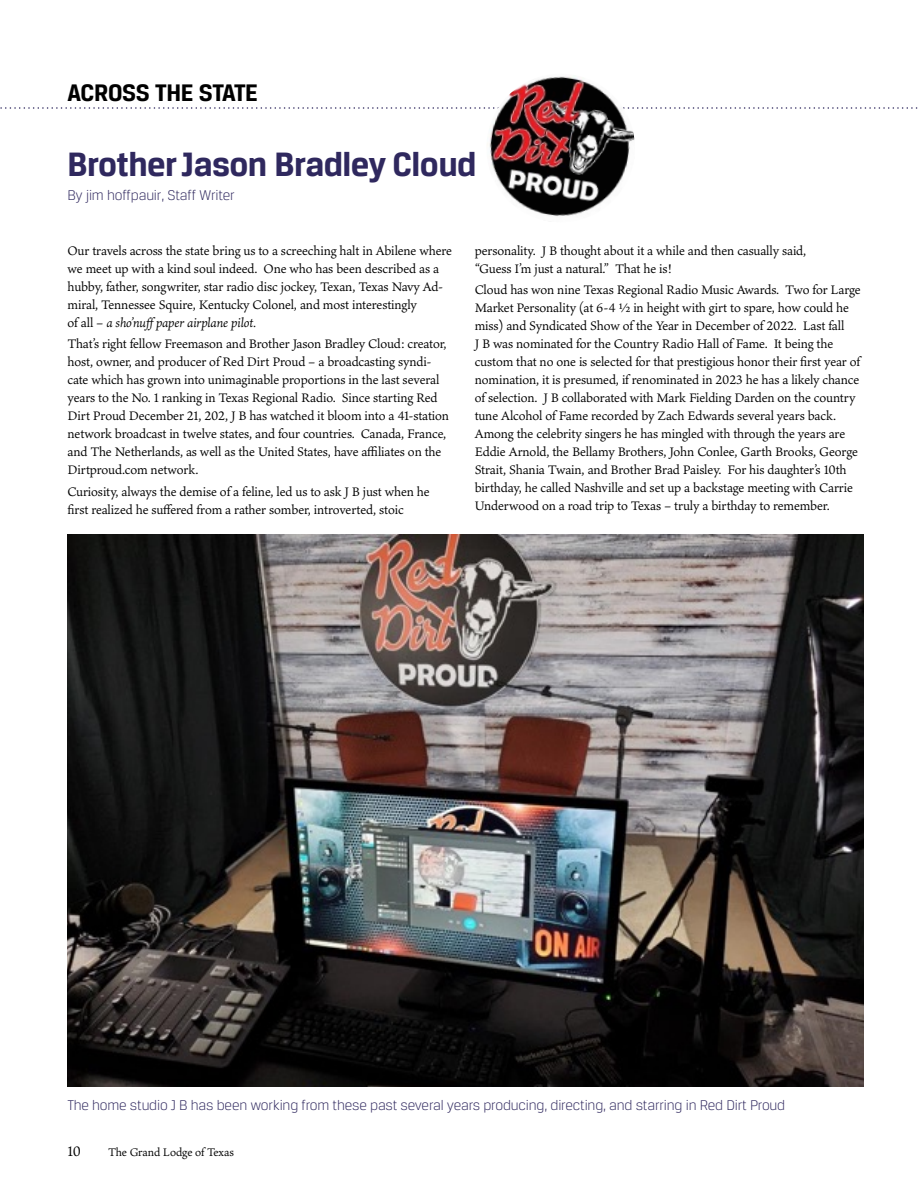
<style>
.page{position:relative;width:918px;height:1188px;background:#fff}
.page>*{position:absolute;margin:0;border:0;box-sizing:border-box;transform-origin:0 0}
.t1{font:700 36px "Breuer Text";letter-spacing:-.015em;color:#2f285e}
.t2{font:700 25.5px "Breuer Text";letter-spacing:-.015em;color:#000}
.t3{font:300 15px "Breuer Text";letter-spacing:-.01em;color:#2f285e}
.t4{font:15px "Ten Oldstyle";color:#000}
.t5{font:13.5px/18px "Ten Oldstyle";letter-spacing:-.01em;color:#000}
.t6{font:12px "Ten Oldstyle";letter-spacing:-.015em;color:#000}
.s1{font-style:italic}
</style>
<div class="page">
<svg style="left:0;top:107px;width:918px;height:2px"></svg>
<img style="left:481px;top:76px;width:159px;height:141px">
<img style="left:68px;top:535px;width:796px;height:552px">
<h2 class="t2" style="left:68px;top:78px;width:192px">ACROSS THE STATE</h2>
<h1 class="t1" style="left:68px;top:143px;width:411px">Brother Jason Bradley Cloud</h1>
<p class="t3" style="left:68px;top:187px;width:169px">By jim hoffpauir, Staff Writer</p>
<p class="t5" style="left:68px;top:241px;width:386px">Our travels across the state bring us to a screeching halt in Abilene where we meet up with a kind soul indeed. One who has been described as a hubby, father, songwriter, star radio disc jockey, Texan, Texas Navy Ad&shy;miral, Tennessee Squire, Kentucky Colonel, and most interestingly<br>of all – <span class="s1">a sho’nuffpaper airplane pilot.</span></p>
<p class="t5" style="left:68px;top:334px;width:383px">That’s right fellow Freemason and Brother Jason Bradley Cloud: creator, host, owner, and producer of Red Dirt Proud – a broadcasting syndi&shy;cate which has grown into unimaginable proportions in the last several years to the No. 1 ranking in Texas Regional Radio. Since starting Red Dirt Proud December 21, 202, J B has watched it bloom into a 41-station network broadcast in twelve states, and four countries. Canada, France, and The Netherlands, as well as the United States, have affiliates on the Dirtproud.com network.</p>
<p class="t5" style="left:68px;top:482px;width:364px">Curiosity, always the demise of a feline, led us to ask J B just when he first realized he suffered from a rather somber, introverted, stoic</p>
<p class="t5" style="left:475px;top:241px;width:333px">personality. J B thought about it a while and then casually said, “Guess I’m just a natural.” That he is!</p>
<p class="t5" style="left:475px;top:280px;width:388px">Cloud has won nine Texas Regional Radio Music Awards. Two for Large Market Personality (at 6-4 ½ in height with girt to spare, how could he miss) and Syndicated Show of the Year in December of 2022. Last fall<br>J B was nominated for the Country Radio Hall of Fame. It being the custom that no one is selected for that prestigious honor their first year of nomination, it is presumed, if renominated in 2023 he has a likely chance of selection. J B collaborated with Mark Fielding Darden on the country tune Alcohol of Fame recorded by Zach Edwards several years back.<br>Among the celebrity singers he has mingled with through the years are Eddie Arnold, the Bellamy Brothers, John Conlee, Garth Brooks, George Strait, Shania Twain, and Brother Brad Paisley. For his daughter’s 10th birthday, he called Nashville and set up a backstage meeting with Carrie Underwood on a road trip to Texas – truly a birthday to remember.</p>
<p class="t3" style="left:68px;top:1097px;width:719px">The home studio J B has been working from these past several years producing, directing, and starring in Red Dirt Proud</p>
<p class="t4" style="left:68px;top:1141px;width:15px">10</p>
<p class="t6" style="left:108px;top:1144px;width:128px">The Grand Lodge of Texas</p>
</div>
